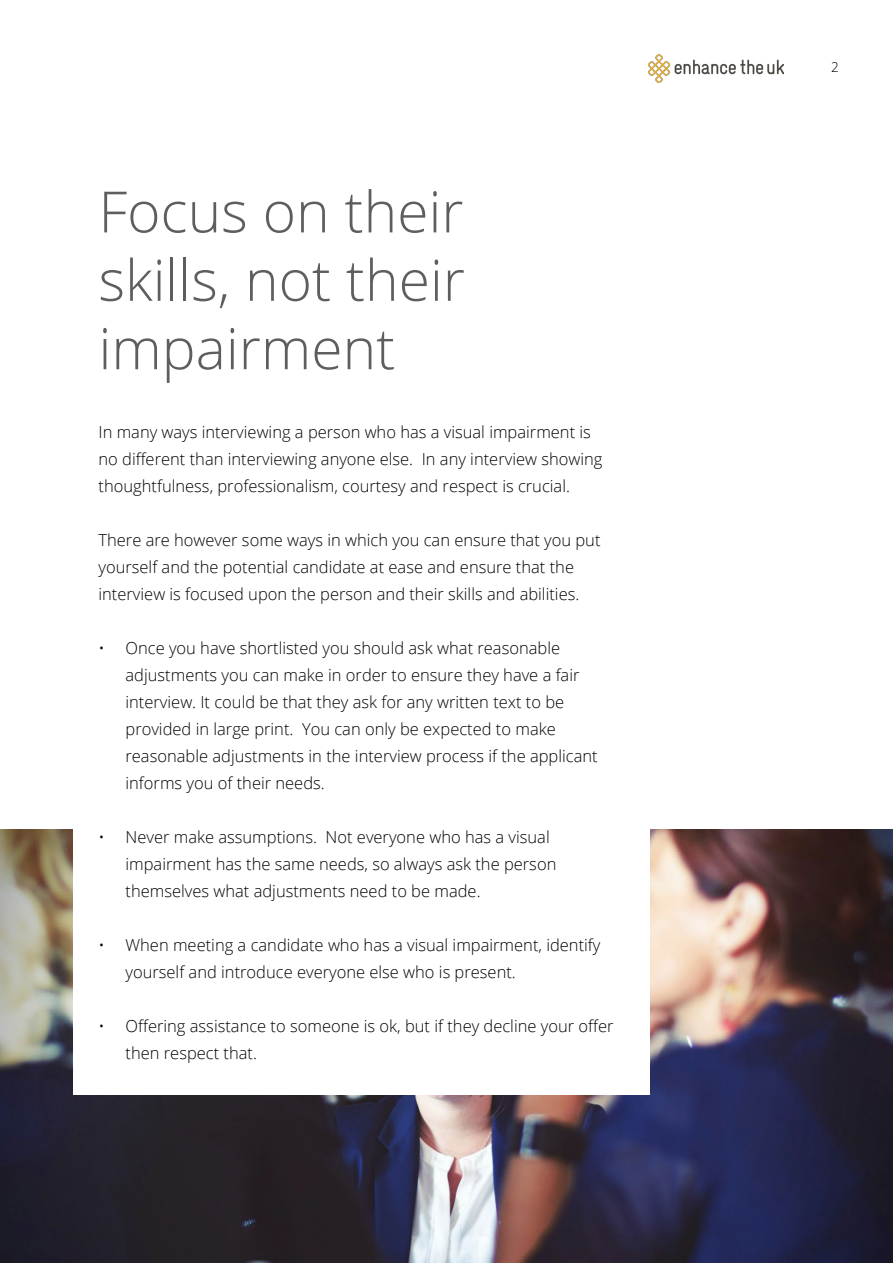
<style>
.page{position:relative;width:893px;height:1263px;background:#fff}
.page>*{position:absolute;margin:0;border:0;box-sizing:border-box;transform-origin:0 0}
.Heading{font:300 57px/68.4px "Open Sans";color:#5f5e5e;text-align:justify}
.Paragraph{font:300 16.5px/27px "Open Sans";color:#000}
.t1{font:300 13.5px "Open Sans";color:#000}
</style>
<div class="page">
<img style="left:648px;top:54px;width:135px;height:29px">
<img style="left:0;top:830px;width:893px;height:433px">
<div style="left:73px;top:400px;width:576px;height:694px;background:#fff"></div>
<h1 class="Heading" style="left:99px;top:176px;width:368px">Focus on their skills, not their impairment</h1>
<p class="Paragraph" style="left:99px;top:418px;width:505px">In many ways interviewing a person who has a visual impairment is no different than interviewing anyone else. In any interview showing thoughtfulness, professionalism, courtesy and respect is crucial.</p>
<p class="Paragraph" style="left:99px;top:526px;width:503px">There are however some ways in which you can ensure that you put yourself and the potential candidate at ease and ensure that the interview is focused upon the person and their skills and abilities.</p>
<p class="Paragraph" style="left:126px;top:634px;width:474px;text-indent:-27px">• Once you have shortlisted you should ask what reasonable adjustments you can make in order to ensure they have a fair interview. It could be that they ask for any written text to be provided in large print. You can only be expected to make reasonable adjustments in the interview process if the applicant informs you of their needs.</p>
<p class="Paragraph" style="left:126px;top:823px;width:432px;text-indent:-27px">• Never make assumptions. Not everyone who has a visual impairment has the same needs, so always ask the person themselves what adjustments need to be made.</p>
<p class="Paragraph" style="left:126px;top:931px;width:476px;text-indent:-27px">• When meeting a candidate who has a visual impairment, identify yourself and introduce everyone else who is present.</p>
<p class="Paragraph" style="left:126px;top:1012px;width:490px;text-indent:-27px">• Offering assistance to someone is ok, but if they decline your offer then respect that.</p>
<p class="t1" style="left:831px;top:58px;width:9px">2</p>
</div>
